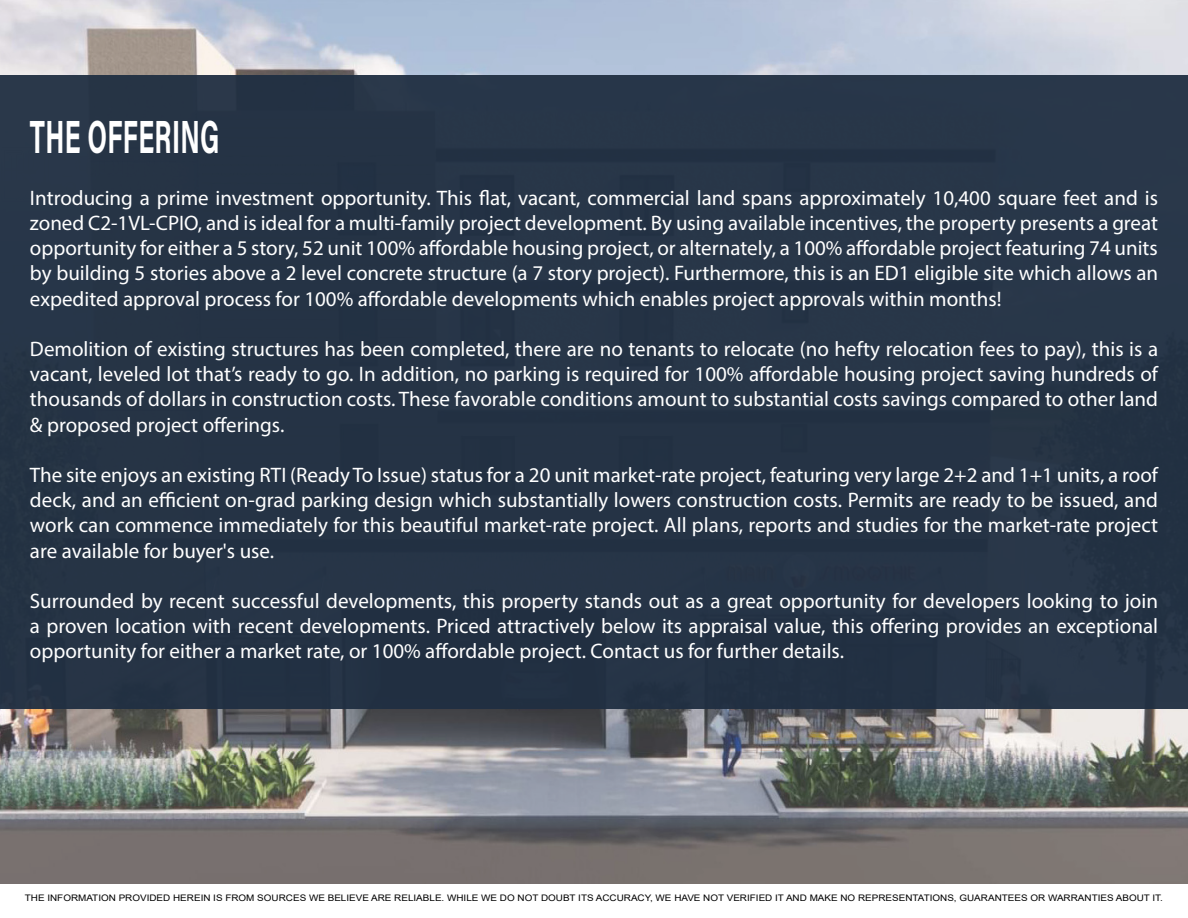
<style>
.page{position:relative;width:1188px;height:918px;background:#fff}
.page>*{position:absolute;margin:0;border:0;box-sizing:border-box;transform-origin:0 0}
.t1{font:46.5px "Acumin Variable Concept";letter-spacing:.01em;color:#fff;scale:.55 1}
.t2{font:21px/25.2px "Myriad Pro";color:#fff;text-align:justify}
.t3{font:9px "Arial";color:#000;scale:1.1 1}
</style>
<div class="page">
<img style="left:0;top:0;width:1188px;height:884px">
<div style="left:0;top:76px;width:1188px;height:633px;background:#202f42"></div>
<p class="t1" style="left:30px;top:105px;width:346px">THE OFFERING</p>
<p class="t2" style="left:30px;top:185px;width:1130px">Introducing a prime investment opportunity. This flat, vacant, commercial land spans approximately 10,400 square feet and is zoned C2-1VL-CPIO, and is ideal for a multi-family project development. By using available incentives, the property presents a great opportunity for either a 5 story, 52 unit 100% affordable housing project, or alternately, a 100% affordable project featuring 74 units by building 5 stories above a 2 level concrete structure (a 7 story project). Furthermore, this is an ED1 eligible site which allows an expedited approval process for 100% affordable developments which enables project approvals within months!</p>
<p class="t2" style="left:30px;top:336px;width:1130px">Demolition of existing structures has been completed, there are no tenants to relocate (no hefty relocation fees to pay), this is a vacant, leveled lot that’s ready to go. In addition, no parking is required for 100% affordable housing project saving hundreds of thousands of dollars in construction costs. These favorable conditions amount to substantial costs savings compared to other land &amp; proposed project offerings.</p>
<p class="t2" style="left:30px;top:462px;width:1130px">The site enjoys an existing RTI (Ready To Issue) status for a 20 unit market-rate project, featuring very large 2+2 and 1+1 units, a roof deck, and an efficient on-grad parking design which substantially lowers construction costs. Permits are ready to be issued, and work can commence immediately for this beautiful market-rate project. All plans, reports and studies for the market-rate project are available for buyer's use.</p>
<p class="t2" style="left:30px;top:588px;width:1130px">Surrounded by recent successful developments, this property stands out as a great opportunity for developers looking to join a proven location with recent developments. Priced attractively below its appraisal value, this offering provides an exceptional opportunity for either a market rate, or 100% affordable project. Contact us for further details.</p>
<p class="t3" style="left:25px;top:892px;width:1036px">THE INFORMATION PROVIDED HEREIN IS FROM SOURCES WE BELIEVE ARE RELIABLE. WHILE WE DO NOT DOUBT ITS ACCURACY, WE HAVE NOT VERIFIED IT AND MAKE NO REPRESENTATIONS, GUARANTEES OR WARRANTIES ABOUT IT.</p>
</div>
